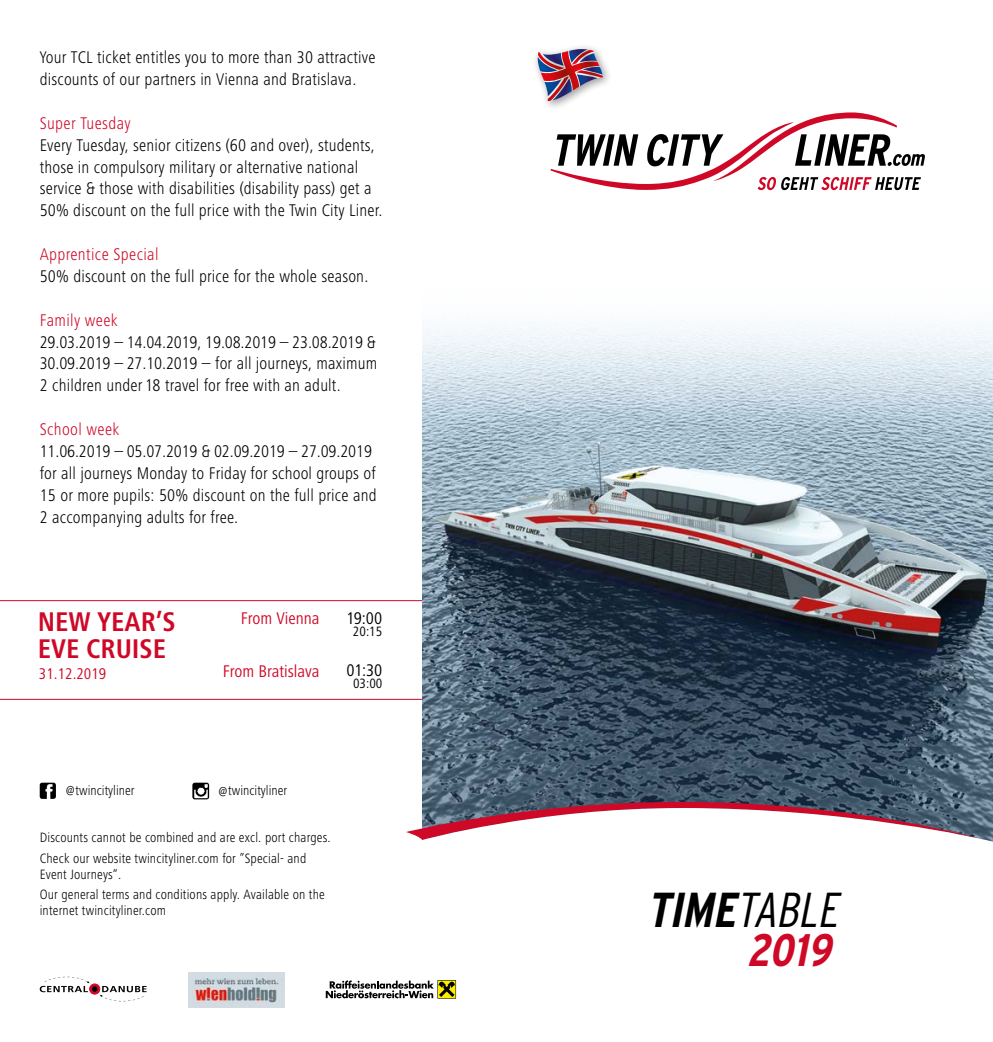
<style>
.page{position:relative;width:993px;height:1042px;background:#fff}
.page>*{position:absolute;margin:0;border:0;box-sizing:border-box;transform-origin:0 0}
.t1{font:italic 300 condensed 49px "Interstate";color:#000}
.t2{font:italic 45.5px "Interstate CE Bold Condensed";color:#cf0827}
.t3{font:700 condensed 28px/26.2px "Frutiger Next LT";color:#cf0827}
.t4{font:300 condensed 17.5px/21.9px "Frutiger Next LT";letter-spacing:.01em;color:#000}
.t5{font:300 condensed 17.5px "Frutiger Next LT";letter-spacing:.02em;color:#cf0827}
.t6{font:condensed 17.5px "Frutiger Next LT";color:#cf0827}
.t7{font:condensed 17.5px "Frutiger Next LT";color:#000}
.t8{font:condensed 16.1px "Frutiger Next LT";color:#cf0827}
.t9{font:300 condensed 14px/20.7px "Frutiger Next LT";letter-spacing:.01em;color:#000}
.t10{font:condensed 14px "Frutiger Next LT";color:#000}
.s1{font-family:"Interstate CE Bold Condensed";font-weight:400;font-stretch:normal}
</style>
<div class="page">
<svg style="left:0;top:600px;width:422px;height:99px"></svg>
<img style="left:422px;top:426px;width:570px;height:382px">
<svg style="left:422px;top:802px;width:561px;height:6px;background:#6d4259"></svg>
<svg style="left:406px;top:808px;width:586px;height:34px"></svg>
<svg style="left:422px;top:321px;width:570px;height:105px"></svg>
<svg style="left:40px;top:977px;width:106px;height:25px"></svg>
<img style="left:188px;top:973px;width:96px;height:34px">
<div style="left:437px;top:980px;width:19px;height:18px;background:#877d00"></div>
<svg style="left:325px;top:980px;width:130px;height:18px"></svg>
<svg style="left:550px;top:112px;width:374px;height:78px"></svg>
<img style="left:40px;top:782px;width:16px;height:17px">
<img style="left:192px;top:782px;width:17px;height:17px">
<div style="left:531px;top:43px;width:82px;height:68px;background:#000;opacity:.4"></div>
<img style="left:536px;top:49px;width:66px;height:52px">
<p class="t4" style="left:40px;top:46px;width:337px">Your TCL ticket entitles you to more than 30 attractive discounts of our partners in Vienna and Bratislava.</p>
<p class="t5" style="left:40px;top:113px;width:92px">Super Tuesday</p>
<p class="t4" style="left:40px;top:134px;width:344px">Every Tuesday, senior citizens (60 and over), students, those in compulsory military or alternative national service &amp; those with disabilities (disability pass) get a 50% discount on the full price with the Twin City Liner.</p>
<p class="t5" style="left:40px;top:245px;width:120px">Apprentice Special</p>
<p class="t4" style="left:40px;top:265px;width:330px">50% discount on the full price for the whole season.</p>
<p class="t5" style="left:40px;top:310px;width:79px">Family week</p>
<p class="t4" style="left:40px;top:331px;width:339px;text-align:justify">29.03.2019 – 14.04.2019, 19.08.2019 – 23.08.2019 &amp; 30.09.2019 – 27.10.2019 – for all journeys, maximum 2 children under 18 travel for free with an adult.</p>
<p class="t5" style="left:40px;top:420px;width:81px">School week</p>
<p class="t4" style="left:40px;top:440px;width:338px">11.06.2019 – 05.07.2019 &amp; 02.09.2019 – 27.09.2019 for all journeys Monday to Friday for school groups of 15 or more pupils: 50% discount on the full price and 2 accompanying adults for free.</p>
<h3 class="t3" style="left:38px;top:609px;width:139px">NEW YEAR’S<br>EVE CRUISE</h3>
<p class="t8" style="left:39px;top:664px;width:69px">31.12.2019</p>
<p class="t6" style="left:240px;top:609px;width:80px">From Vienna</p>
<p class="t6" style="left:223px;top:661px;width:98px">From Bratislava</p>
<p class="t7" style="left:346px;top:609px;width:37px">19:00</p>
<p class="t10" style="left:353px;top:623px;width:31px">20:15</p>
<p class="t7" style="left:346px;top:661px;width:37px">01:30</p>
<p class="t10" style="left:353px;top:676px;width:31px">03:00</p>
<p class="t9" style="left:66px;top:780px;width:70px">@twincityliner</p>
<p class="t9" style="left:218px;top:780px;width:70px">@twincityliner</p>
<p class="t9" style="left:40px;top:827px;width:292px">Discounts cannot be combined and are excl. port charges.<br>Check our website twincityliner.com for ”Special- and</p>
<p class="t9" style="left:40px;top:863px;width:286px">Event Journeys“.<br>Our general terms and conditions apply. Available on the</p>
<p class="t9" style="left:40px;top:900px;width:128px">internet twincityliner.com</p>
<h1 class="t1" style="left:646px;top:882px;width:203px"><span class="s1">TIME</span>TABLE</h1>
<h2 class="t2" style="left:746px;top:920px;width:97px">2019</h2>
</div>
